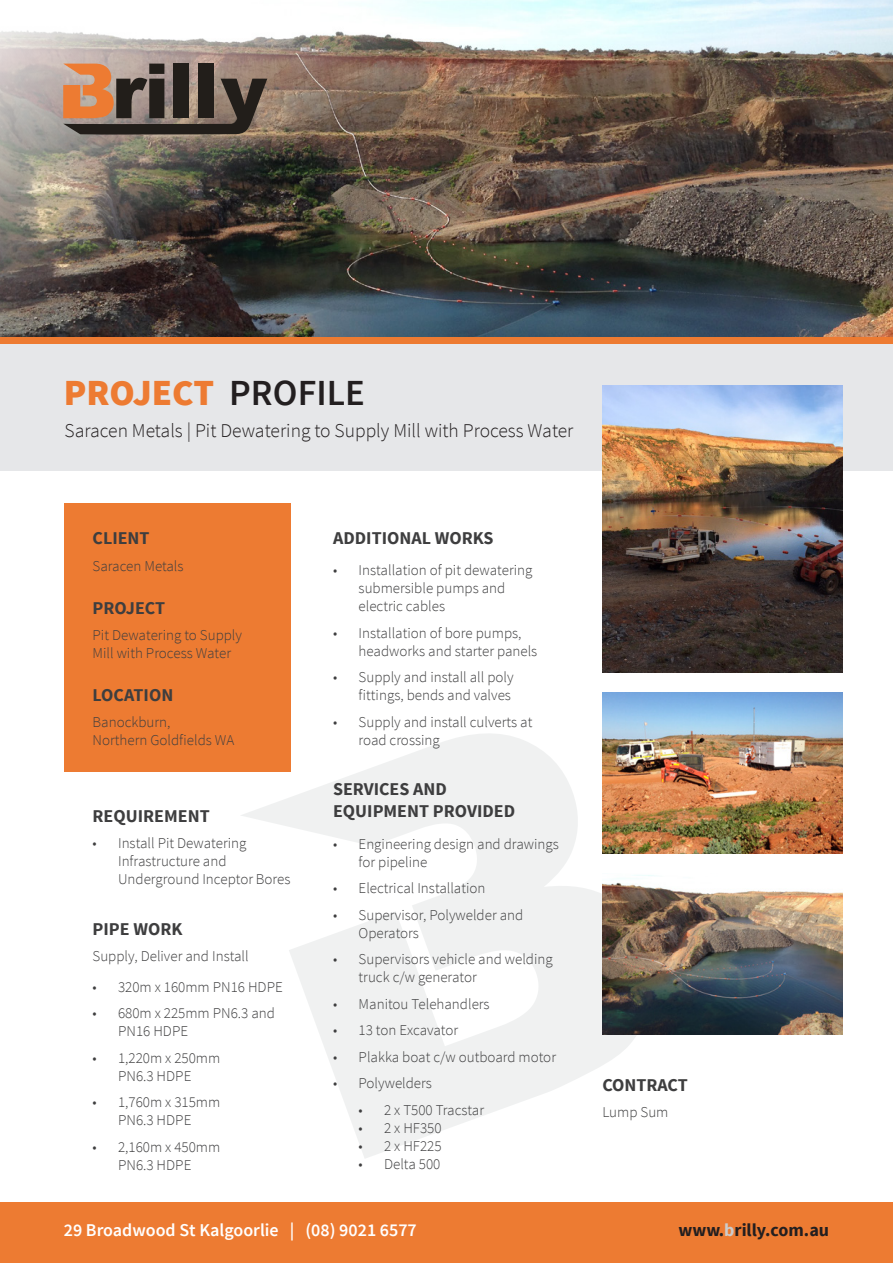
<style>
.page{position:relative;width:893px;height:1263px;background:#fff}
.page>*{position:absolute;margin:0;border:0;box-sizing:border-box;transform-origin:0 0}
.t1{font:900 36.75px "Source Sans Pro";color:#ed7b32}
.t2{font:300 19.5px "Source Sans Pro";color:#231f20}
.t3{font:700 18px/21.6px "Source Sans Pro";color:#3e3e3f}
.t4{font:600 18px "Source Sans Pro";color:#fff}
.t5{font:700 18px "Source Sans Pro";color:#231f20}
.t6{font:300 15px/18px "Source Sans Pro";color:#3e3e3f}
.s1{font-weight:600;color:#231f20}
.s2{color:#ccc}
</style>
<div class="page">
<svg style="left:240px;top:734px;width:413px;height:424px;fill:#f0f1f1"></svg>
<div style="left:0;top:1202px;width:893px;height:61px;background:#ed7b32"></div>
<img style="left:577px;top:0;width:316px;height:338px">
<img style="left:0;top:0;width:577px;height:338px">
<svg style="left:63px;top:64px;width:204px;height:71px;background:#775e4e"></svg>
<div style="left:0;top:344px;width:893px;height:126px;background:#e6e7e9"></div>
<div style="left:64px;top:503px;width:227px;height:268px;background:#ed7b32"></div>
<img style="left:602px;top:385px;width:240px;height:287px">
<div style="left:0;top:338px;width:893px;height:6px;background:#ed7b32"></div>
<img style="left:602px;top:692px;width:240px;height:161px">
<img style="left:602px;top:873px;width:240px;height:161px">
<p class="t1" style="left:64px;top:369px;width:303px">PROJECT <span class="s1">PROFILE</span></p>
<p class="t2" style="left:65px;top:418px;width:510px">Saracen Metals | Pit Dewatering to Supply Mill with Process Water</p>
<p class="t3" style="left:93px;top:527px;width:59px">CLIENT</p>
<p class="t6" style="left:93px;top:557px;width:93px">Saracen Metals</p>
<p class="t3" style="left:93px;top:597px;width:74px">PROJECT</p>
<p class="t6" style="left:93px;top:626px;width:151px">Pit Dewatering to Supply<br>Mill with Process Water</p>
<p class="t3" style="left:93px;top:684px;width:82px">LOCATION</p>
<p class="t6" style="left:93px;top:713px;width:143px">Banockburn,<br>Northern Goldfields WA</p>
<p class="t3" style="left:93px;top:806px;width:119px">REQUIREMENT</p>
<p class="t6" style="left:118px;top:834px;width:174px;text-indent:-26px">• Install Pit Dewatering<br>Infrastructure and<br>Underground Inceptor Bores</p>
<p class="t3" style="left:93px;top:919px;width:91px">PIPE WORK</p>
<p class="t6" style="left:93px;top:947px;width:158px">Supply, Deliver and Install</p>
<p class="t6" style="left:93px;top:978px;width:192px">• 320m x 160mm PN16 HDPE</p>
<p class="t6" style="left:118px;top:1004px;width:158px;text-indent:-26px">• 680m x 225mm PN6.3 and<br>PN16 HDPE</p>
<p class="t6" style="left:93px;top:1049px;width:129px;text-align:center">• 1,220m x 250mm<br>PN6.3 HDPE</p>
<p class="t6" style="left:93px;top:1093px;width:129px;text-align:center">• 1,760m x 315mm<br>PN6.3 HDPE</p>
<p class="t6" style="left:93px;top:1138px;width:129px;text-align:center">• 2,160m x 450mm<br>PN6.3 HDPE</p>
<p class="t3" style="left:333px;top:527px;width:162px">ADDITIONAL WORKS</p>
<p class="t6" style="left:359px;top:561px;width:175px;text-indent:-26px">• Installation of pit dewatering submersible pumps and electric cables</p>
<p class="t6" style="left:359px;top:624px;width:180px;text-indent:-26px">• Installation of bore pumps, headworks and starter panels</p>
<p class="t6" style="left:333px;top:668px;width:182px;text-align:right">• Supply and install all poly fittings, bends and valves</p>
<p class="t6" style="left:359px;top:713px;width:175px;text-indent:-26px">• Supply and install culverts at road crossing</p>
<p class="t3" style="left:333px;top:779px;width:184px">SERVICES AND<br>EQUIPMENT PROVIDED</p>
<p class="t6" style="left:359px;top:835px;width:202px;text-indent:-26px">• Engineering design and drawings for pipeline</p>
<p class="t6" style="left:333px;top:879px;width:154px">• Electrical Installation</p>
<p class="t6" style="left:359px;top:906px;width:166px;text-indent:-26px">• Supervisor, Polywelder and<br>Operators</p>
<p class="t6" style="left:359px;top:950px;width:196px;text-indent:-26px">• Supervisors vehicle and welding truck c/w generator</p>
<p class="t6" style="left:333px;top:995px;width:158px">• Manitou Telehandlers</p>
<p class="t6" style="left:333px;top:1021px;width:127px">• 13 ton Excavator</p>
<p class="t6" style="left:333px;top:1048px;width:224px">• Plakka boat c/w outboard motor</p>
<p class="t6" style="left:333px;top:1074px;width:100px">• Polywelders</p>
<p class="t6" style="left:359px;top:1101px;width:127px">• 2 x T500 Tracstar</p>
<p class="t6" style="left:359px;top:1119px;width:85px">• 2 x HF350</p>
<p class="t6" style="left:359px;top:1137px;width:85px">• 2 x HF225</p>
<p class="t6" style="left:359px;top:1155px;width:83px">• Delta 500</p>
<p class="t3" style="left:602px;top:1075px;width:87px">CONTRACT</p>
<p class="t6" style="left:602px;top:1103px;width:68px">Lump Sum</p>
<p class="t4" style="left:64px;top:1218px;width:355px">29 Broadwood St Kalgoorlie | (08) 9021 6577</p>
<p class="t5" style="left:678px;top:1218px;width:152px">www.<span class="s2">b</span>rilly.com.au</p>
</div>
